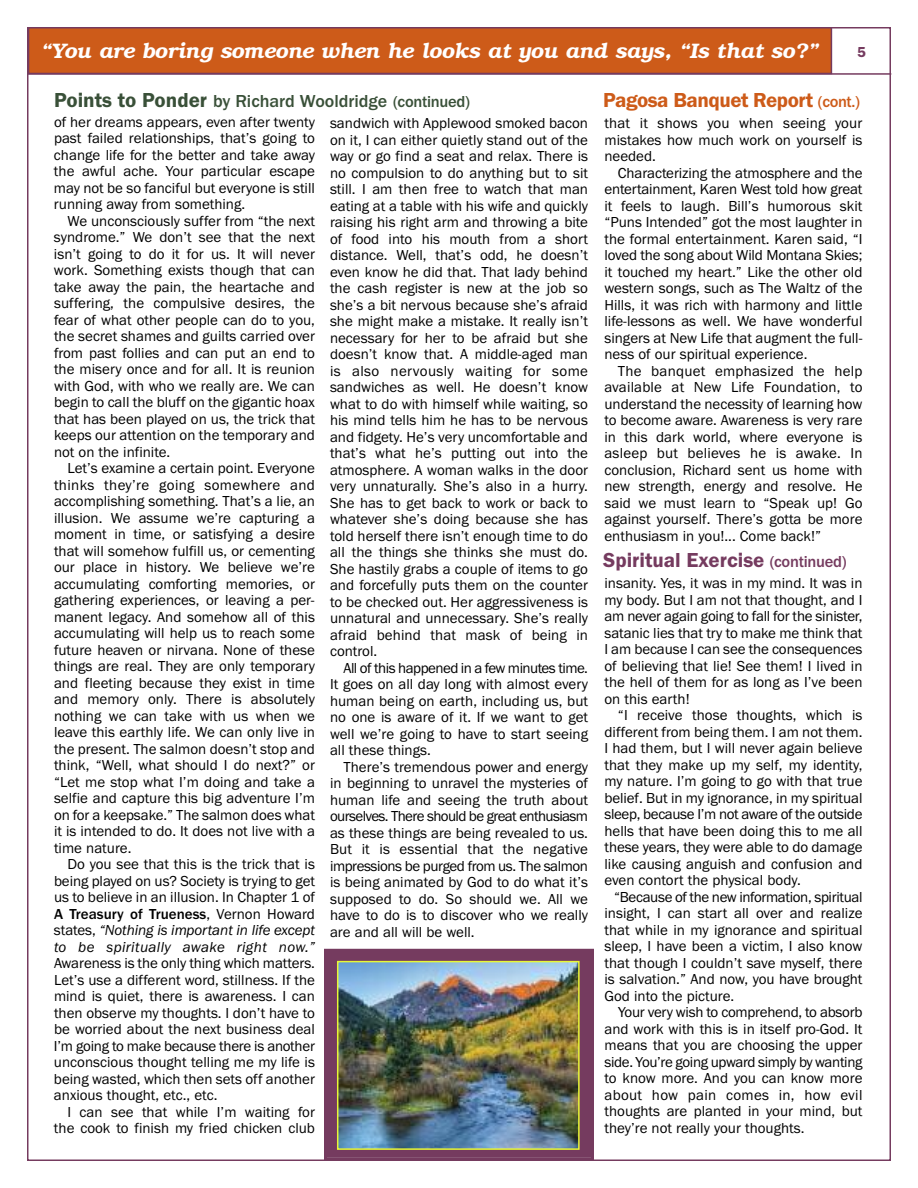
<style>
.page{position:relative;width:918px;height:1188px;background:#fff}
.page>*{position:absolute;margin:0;border:0;box-sizing:border-box;transform-origin:0 0}
.t1{font:italic 600 21px "Bookman LT";letter-spacing:-.005em;color:#fff}
.t2{font:600 21px "Franklin Gothic";color:#753b5f}
.t3{font:600 21px "Franklin Gothic";letter-spacing:-.025em;color:#cd5b19}
.t4{font:500 18px "Franklin Gothic";color:#395038}
.t5{font:15px/16.5px "Franklin Gothic";color:#000;text-align:justify}
.t6{font:600 15px "Franklin Gothic";color:#753b5f}
.s1{font-weight:500;font-size:16.5px}
.s2{font-weight:600;font-size:21px}
.s3{font-size:16.5px}
.s4{font-weight:500}
.s5{font-style:italic}
</style>
<div class="page">
<div style="left:29px;top:28px;width:802px;height:45px;background:#cd5b19"></div>
<div style="left:28px;top:27px;width:804px;height:47px;border:2px solid #753b5f"></div>
<div style="left:327px;top:952px;width:264px;height:205px;background:#753b5f"></div>
<div style="left:324px;top:949px;width:270px;height:211px;border:3px solid #753b5f"></div>
<hr style="left:27px;top:73px;width:864px;height:2px;background:#753b5f">
<img style="left:340px;top:964px;width:237px;height:183px">
<div style="left:337px;top:961px;width:243px;height:189px;border:2px solid #e8f735"></div>
<h1 class="t1" style="left:41px;top:38px;width:779px">“You are boring someone when he looks at you and says, “Is that so?”</h1>
<h1 class="t3" style="left:603px;top:87px;width:258px">Pagosa Banquet Report <span class="s1">(cont.)</span></h1>
<p class="t5" style="left:604px;top:115px;width:260px">that it shows you when seeing your mistakes how much work on yourself is needed.</p>
<p class="t5" style="left:604px;top:164px;width:260px;text-indent:14px">Characterizing the atmosphere and the entertainment, Karen West told how great it feels to laugh. Bill’s humorous skit “Puns Intended” got the most laughter in the formal entertainment. Karen said, “I loved the song about Wild Montana Skies; it touched my heart.” Like the other old western songs, such as The Waltz of the Hills, it was rich with harmony and little life-lessons as well. We have wonderful singers at New Life that augment the full&shy;ness of our spiritual experience.</p>
<p class="t5" style="left:604px;top:362px;width:260px;text-indent:14px">The banquet emphasized the help available at New Life Foundation, to understand the necessity of learning how to become aware. Awareness is very rare in this dark world, where everyone is asleep but believes he is awake. In conclusion, Richard sent us home with new strength, energy and resolve. He said we must learn to “Speak up! Go against yourself. There’s gotta be more enthusiasm in you!... Come back!”</p>
<p class="t5" style="left:604px;top:575px;width:260px">insanity. Yes, it was in my mind. It was in my body. But I am not that thought, and I am never again going to fall for the sinister, satanic lies that try to make me think that I am because I can see the consequences of believing that lie! See them! I lived in the hell of them for as long as I’ve been on this earth!</p>
<p class="t5" style="left:604px;top:707px;width:260px;text-indent:14px">“I receive those thoughts, which is different from being them. I am not them.<br>I had them, but I will never again believe that they make up my self, my identity, my nature. I’m going to go with that true belief. But in my ignorance, in my spiritual sleep, because I’m not aware of the outside hells that have been doing this to me all these years, they were able to do damage like causing anguish and confusion and even contort the physical body.</p>
<p class="t5" style="left:604px;top:888px;width:260px;text-indent:10px">“Because of the new information, spiritual insight, I can start all over and realize that while in my ignorance and spiritual sleep, I have been a victim, I also know that though I couldn’t save myself, there is salvation.” And now, you have brought God into the picture.</p>
<p class="t5" style="left:604px;top:1004px;width:260px;text-indent:14px">Your very wish to comprehend, to absorb and work with this is in itself pro-God. It means that you are choosing the upper side. You’re going upward simply by wanting to know more. And you can know more about how pain comes in, how evil thoughts are planted in your mind, but they’re not really your thoughts.</p>
<p class="t6" style="left:857px;top:44px;width:10px">5</p>
<p class="t4" style="left:54px;top:90px;width:417px"><span class="s2">Points to Ponder</span> by Richard Wooldridge <span class="s3">(continued)</span></p>
<p class="t5" style="left:54px;top:113px;width:263px">of her dreams appears, even after twenty past failed relationships, that’s going to change life for the better and take away the awful ache. Your particular escape may not be so fanciful but everyone is still running away from something.</p>
<p class="t5" style="left:54px;top:212px;width:263px;text-indent:14px">We unconsciously suffer from “the next syndrome.” We don’t see that the next isn’t going to do it for us. It will never work. Something exists though that can take away the pain, the heartache and suffering, the compulsive desires, the fear of what other people can do to you, the secret shames and guilts carried over from past follies and can put an end to the misery once and for all. It is reunion with God, with who we really are. We can begin to call the bluff on the gigantic hoax that has been played on us, the trick that keeps our attention on the temporary and not on the infinite.</p>
<p class="t5" style="left:54px;top:460px;width:263px;text-indent:14px">Let’s examine a certain point. Everyone thinks they’re going somewhere and accomplishing something. That’s a lie, an illusion. We assume we’re capturing a moment in time, or satisfying a desire that will somehow fulfill us, or cementing our place in history. We believe we’re accumulating comforting memories, or gathering experiences, or leaving a per&shy;manent legacy. And somehow all of this accumulating will help us to reach some future heaven or nirvana. None of these things are real. They are only temporary and fleeting because they exist in time and memory only. There is absolutely nothing we can take with us when we leave this earthly life. We can only live in the present. The salmon doesn’t stop and think, “Well, what should I do next?” or “Let me stop what I’m doing and take a selfie and capture this big adventure I’m on for a keepsake.” The salmon does what it is intended to do. It does not live with a time nature.</p>
<p class="t5" style="left:54px;top:856px;width:263px;text-indent:14px">Do you see that this is the trick that is being played on us? Society is trying to get us to believe in an illusion. In Chapter 1 of <span class="s4">A Treasury of Trueness</span>, Vernon Howard states, <span class="s5">“Nothing is important in life except to be spiritually awake right now.”</span></p>
<p class="t5" style="left:54px;top:955px;width:263px">Awareness is the only thing which matters.<br>Let’s use a different word, stillness. If the mind is quiet, there is awareness. I can then observe my thoughts. I don’t have to be worried about the next business deal I’m going to make because there is another unconscious thought telling me my life is being wasted, which then sets off another anxious thought, etc., etc.</p>
<p class="t5" style="left:54px;top:1103px;width:263px;text-align:right">I can see that while I’m waiting for the cook to finish my fried chicken club</p>
<p class="t5" style="left:330px;top:115px;width:260px">sandwich with Applewood smoked bacon on it, I can either quietly stand out of the way or go find a seat and relax. There is no compulsion to do anything but to sit still. I am then free to watch that man eating at a table with his wife and quickly raising his right arm and throwing a bite of food into his mouth from a short distance. Well, that’s odd, he doesn’t even know he did that. That lady behind the cash register is new at the job so she’s a bit nervous because she’s afraid she might make a mistake. It really isn’t necessary for her to be afraid but she doesn’t know that. A middle-aged man is also nervously waiting for some sandwiches as well. He doesn’t know what to do with himself while waiting, so his mind tells him he has to be nervous and fidgety. He’s very uncomfortable and that’s what he’s putting out into the atmosphere. A woman walks in the door very unnaturally. She’s also in a hurry.<br>She has to get back to work or back to whatever she’s doing because she has told herself there isn’t enough time to do all the things she thinks she must do.<br>She hastily grabs a couple of items to go and forcefully puts them on the counter to be checked out. Her aggressiveness is unnatural and unnecessary. She’s really afraid behind that mask of being in control.</p>
<p class="t5" style="left:330px;top:659px;width:260px;text-indent:13px">All of this happened in a few minutes time.<br>It goes on all day long with almost every human being on earth, including us, but no one is aware of it. If we want to get well we’re going to have to start seeing all these things.</p>
<p class="t5" style="left:330px;top:758px;width:260px;text-indent:14px">There’s tremendous power and energy in beginning to unravel the mysteries of human life and seeing the truth about ourselves. There should be great enthusiasm as these things are being revealed to us.<br>But it is essential that the negative impressions be purged from us. The salmon is being animated by God to do what it’s supposed to do. So should we. All we have to do is to discover who we really are and all will be well.</p>
<h1 class="t2" style="left:603px;top:548px;width:245px">Spiritual Exercise <span class="s1">(continued)</span></h1>
</div>
